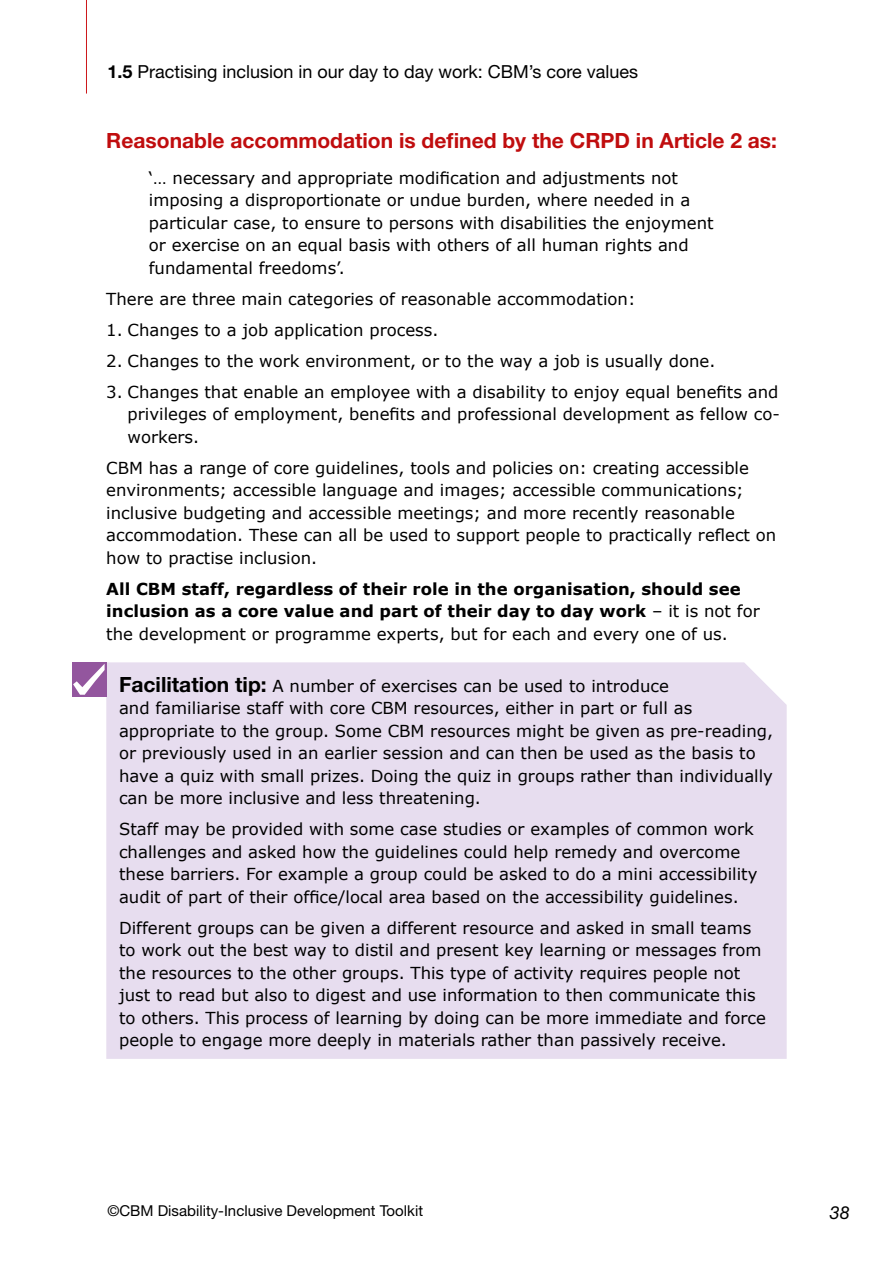
<style>
.page{position:relative;width:893px;height:1263px;background:#fff}
.page>*{position:absolute;margin:0;border:0;box-sizing:border-box;transform-origin:0 0}
.t1{font:700 21px "Helvetica Neue";color:#c00d0e}
.t2{font:700 21px "Helvetica Neue";color:#000}
.t3{font:18px "Helvetica Neue";color:#000}
.t4{font:italic 18px "Helvetica Neue";color:#000}
.t5{font:16.5px/22.5px "Verdana";color:#000}
.body{font:700 16.5px/22.5px "Verdana";color:#000}
.t6{font:15px "Helvetica Neue";color:#000}
.s1{font-weight:700}
.s2{font-weight:400}
</style>
<div class="page">
<hr style="left:86px;top:0;width:1px;height:94px;background:#cd171a">
<div style="left:106px;top:662px;width:681px;height:397px;background:#e7ddef"></div>
<div style="left:72px;top:662px;width:34px;height:34px;background:#93569e"></div>
<svg style="left:73px;top:664px;width:32px;height:31px"></svg>
<p class="t3" style="left:107px;top:61px;width:532px"><span class="s1">1.5</span> Practising inclusion in our day to day work: CBM’s core values</p>
<h3 class="t1" style="left:106px;top:128px;width:672px">Reasonable accommodation is defined by the CRPD in Article 2 as:</h3>
<p class="t5" style="left:149px;top:166px;width:566px">‘… necessary and appropriate modification and adjustments not imposing a disproportionate or undue burden, where needed in a particular case, to ensure to persons with disabilities the enjoyment or exercise on an equal basis with others of all human rights and fundamental freedoms’.</p>
<p class="t5" style="left:106px;top:288px;width:531px">There are three main categories of reasonable accommodation:</p>
<p class="t5" style="left:106px;top:318px;width:334px">1. Changes to a job application process.</p>
<p class="t5" style="left:106px;top:350px;width:611px">2. Changes to the work environment, or to the way a job is usually done.</p>
<p class="t5" style="left:128px;top:381px;width:654px;text-align:justify;text-indent:-21px">3. Changes that enable an employee with a disability to enjoy equal benefits and privileges of employment, benefits and professional development as fellow co&shy;workers.</p>
<p class="t5" style="left:106px;top:457px;width:672px">CBM has a range of core guidelines, tools and policies on: creating accessible environments; accessible language and images; accessible communications; inclusive budgeting and accessible meetings; and more recently reasonable accommodation. These can all be used to support people to practically reflect on how to practise inclusion.</p>
<p class="body" style="left:106px;top:577px;width:655px">All CBM staff, regardless of their role in the organisation, should see inclusion as a core value and part of their day to day work <span class="s2">– it is not for the development or programme experts, but for each and every one of us.</span></p>
<h4 class="t2" style="left:119px;top:671px;width:149px">Facilitation tip:</h4>
<p class="t5" style="left:119px;top:674px;width:656px;text-indent:153px">A number of exercises can be used to introduce<br>and familiarise staff with core CBM resources, either in part or full as appropriate to the group. Some CBM resources might be given as pre-reading, or previously used in an earlier session and can then be used as the basis to have a quiz with small prizes. Doing the quiz in groups rather than individually can be more inclusive and less threatening.</p>
<p class="t5" style="left:119px;top:818px;width:640px">Staff may be provided with some case studies or examples of common work challenges and asked how the guidelines could help remedy and overcome these barriers. For example a group could be asked to do a mini accessibility audit of part of their office/local area based on the accessibility guidelines.</p>
<p class="t5" style="left:119px;top:917px;width:648px">Different groups can be given a different resource and asked in small teams to work out the best way to distil and present key learning or messages from the resources to the other groups. This type of activity requires people not just to read but also to digest and use information to then communicate this to others. This process of learning by doing can be more immediate and force people to engage more deeply in materials rather than passively receive.</p>
<p class="t6" style="left:107px;top:1202px;width:317px">©CBM Disability-Inclusive Development Toolkit</p>
<p class="t4" style="left:830px;top:1201px;width:22px">38</p>
</div>
